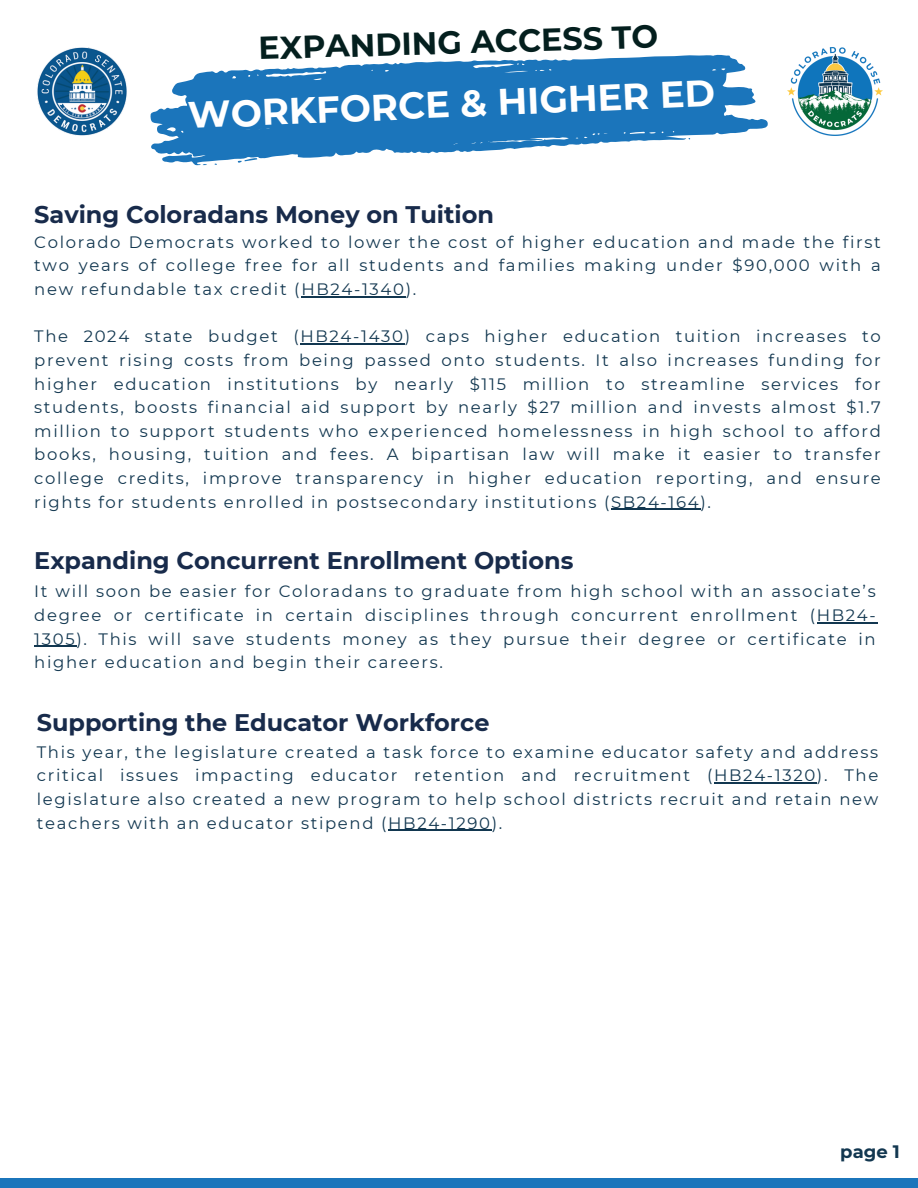
<style>
.page{position:relative;width:918px;height:1188px;background:#fff}
.page>*{position:absolute;margin:0;border:0;box-sizing:border-box;transform-origin:0 0}
.t1{font:700 36.9px "Montserrat";color:#fff}
.t2{font:700 31.65px "Montserrat";color:#041f1e}
.t3{font:700 24px "Montserrat";color:#182b4b}
.t4{font:700 18px "Montserrat";color:#123750}
.t5{font:16.5px/23.7px "Montserrat";letter-spacing:.1em;color:#123750;text-align:justify}
</style>
<div class="page">
<div style="left:0;top:1179px;width:918px;height:9px;background:#1b75bb"></div>
<hr style="left:301px;top:296px;width:105px;height:1px;background:#123750">
<hr style="left:301px;top:343px;width:104px;height:2px;background:#123750">
<hr style="left:611px;top:509px;width:89px;height:1px;background:#123750">
<hr style="left:817px;top:622px;width:60px;height:1px;background:#123750">
<hr style="left:34px;top:646px;width:42px;height:1px;background:#123750">
<hr style="left:714px;top:782px;width:103px;height:2px;background:#123750">
<hr style="left:388px;top:830px;width:104px;height:1px;background:#123750">
<img style="left:37px;top:47px;width:90px;height:89px">
<img style="left:787px;top:47px;width:96px;height:89px">
<svg style="left:150px;top:54px;width:618px;height:111px;fill:#1b75bb"></svg>
<svg style="left:195px;top:80px;width:401px;height:86px;background:#3e8ac5"></svg>
<h3 class="t2" style="left:258px;top:30px;width:401px;rotate:-2deg">EXPANDING ACCESS TO</h3>
<h3 class="t1" style="left:187px;top:91px;width:529px;rotate:-2deg">WORKFORCE &amp; HIGHER ED</h3>
<h2 class="t3" style="left:34px;top:200px;width:461px">Saving Coloradans Money on Tuition</h2>
<p class="t5" style="left:34px;top:230px;width:848px">Colorado Democrats worked to lower the cost of higher education and made the first two years of college free for all students and families making under $90,000 with a new refundable tax credit (HB24-1340).</p>
<p class="t5" style="left:34px;top:325px;width:848px">The 2024 state budget (HB24-1430) caps higher education tuition increases to prevent rising costs from being passed onto students. It also increases funding for higher education institutions by nearly $115 million to streamline services for students, boosts financial aid support by nearly $27 million and invests almost $1.7 million to support students who experienced homelessness in high school to afford books, housing, tuition and fees. A bipartisan law will make it easier to transfer college credits, improve transparency in higher education reporting, and ensure rights for students enrolled in postsecondary institutions (SB24-164).</p>
<p class="t3" style="left:34px;top:546px;width:541px">Expanding Concurrent Enrollment Options</p>
<p class="t5" style="left:34px;top:580px;width:843px">It will soon be easier for Coloradans to graduate from high school with an associate’s degree or certificate in certain disciplines through concurrent enrollment (HB24- 1305). This will save students money as they pursue their degree or certificate in higher education and begin their careers.</p>
<h1 class="t3" style="left:37px;top:708px;width:454px">Supporting the Educator Workforce</h1>
<p class="t5" style="left:37px;top:740px;width:843px">This year, the legislature created a task force to examine educator safety and address critical issues impacting educator retention and recruitment (HB24-1320). The legislature also created a new program to help school districts recruit and retain new teachers with an educator stipend (HB24-1290).</p>
<p class="t4" style="left:840px;top:1140px;width:61px">page 1</p>
</div>
